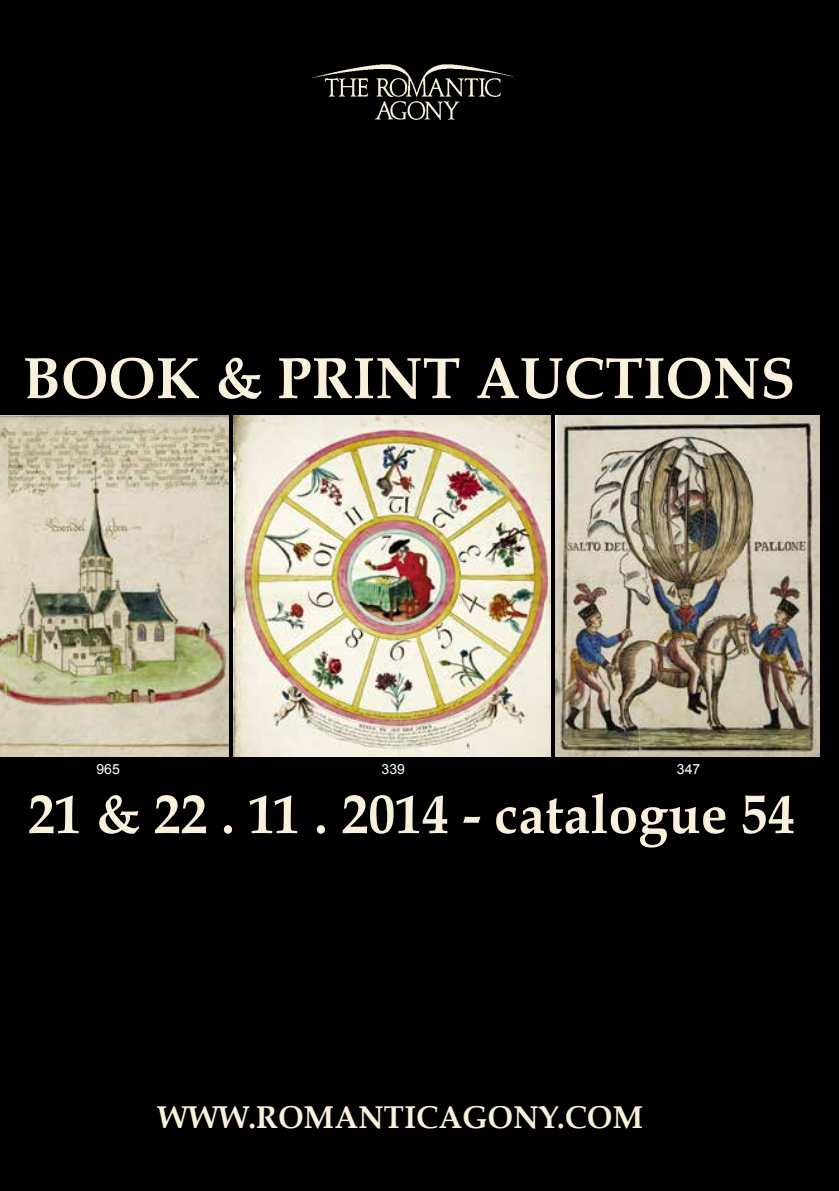
<style>
.page{position:relative;width:839px;height:1191px;background:#fff}
.page>*{position:absolute;margin:0;border:0;box-sizing:border-box;transform-origin:0 0}
.t1{font:700 58.45px "Book Antiqua";letter-spacing:.01em;color:#f9f1db;scale:.96 1}
.t2{font:700 54.95px "Book Antiqua";letter-spacing:.01em;color:#f9f1db;scale:.96 1}
.t3{font:700 31.5px "Book Antiqua";color:#f9f1db;scale:.96 1}
.t4{font:14px "Arial";color:#fff}
</style>
<div class="page">
<div style="left:0;top:0;width:838px;height:1191px;background:#000"></div>
<img style="left:234px;top:415px;width:316px;height:341px">
<img style="left:555px;top:415px;width:263px;height:341px">
<img style="left:0;top:415px;width:228px;height:341px">
<img style="left:312px;top:64px;width:201px;height:56px">
<p class="t1" style="left:23px;top:344px;width:805px">BOOK &amp; PRINT AUCTIONS</p>
<p class="t4" style="left:96px;top:760px;width:25px">965</p>
<p class="t4" style="left:381px;top:760px;width:25px">339</p>
<p class="t4" style="left:676px;top:760px;width:25px">347</p>
<p class="t2" style="left:28px;top:782px;width:799px">21 &amp; 22 . 11 . 2014 - CATALOGUE 54</p>
<p class="t3" style="left:158px;top:1098px;width:128px">WWW.ROMANTICAGONY</p>
<p class="t3" style="left:557px;top:1098px;width:36px">.COM</p>
</div>
